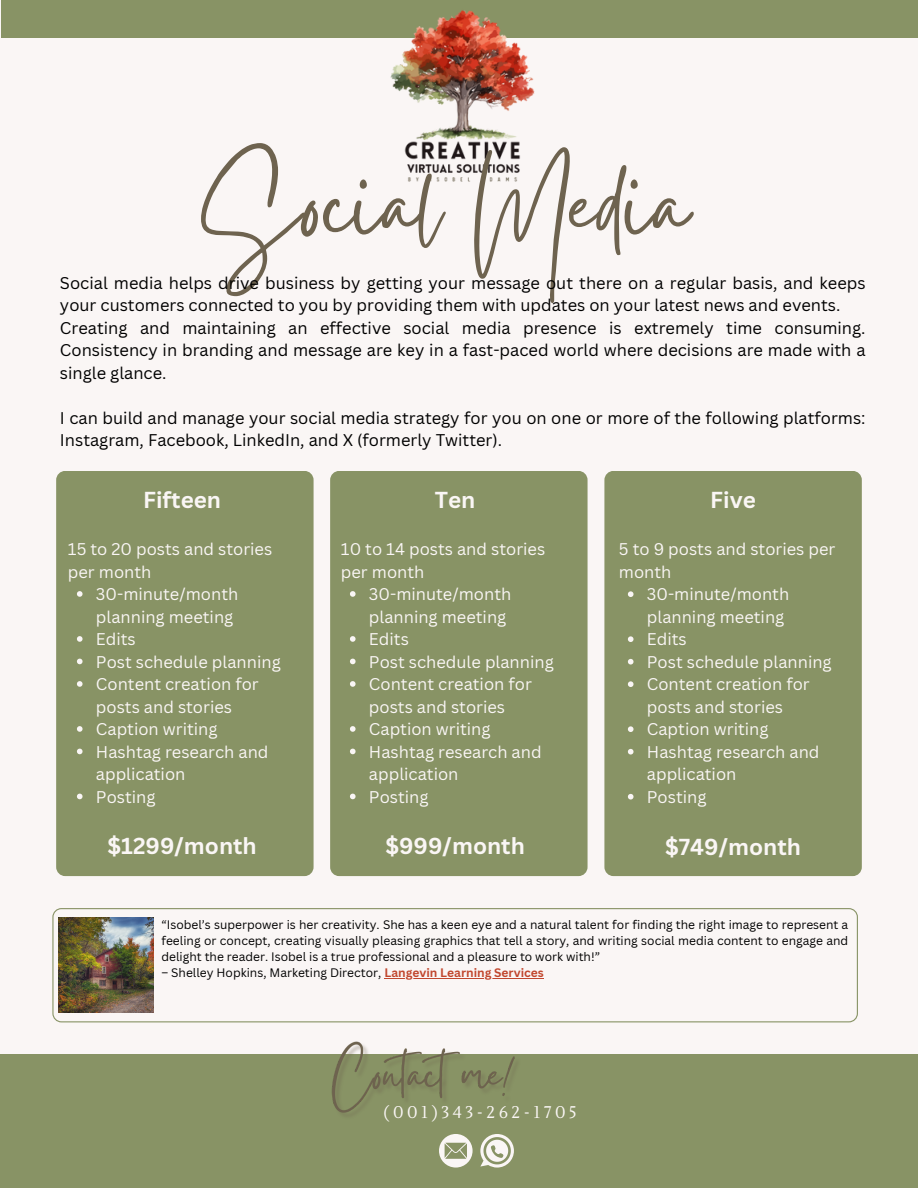
<style>
.page{position:relative;width:918px;height:1188px;background:#faf6f5}
.page>*{position:absolute;margin:0;border:0;box-sizing:border-box;transform-origin:0 0}
.t1{font:125.4px "Gistesy";color:#6e634f}
.t2{font:700 22.5px "Canva Sans";color:#faf6f5}
.t3{font:16.95px "Lustria";letter-spacing:.205em;color:#faf6f5}
.t4{font:16.5px/22.5px "Canva Sans";color:#faf6f5}
.t5{font:16.5px/22.5px "Canva Sans";color:#000}
.t6{font:12px/16px "Canva Sans";color:#000;text-align:justify}
.s1{font-weight:700;color:#c1472e}
</style>
<div class="page">
<div style="left:1px;top:0;width:917px;height:38px;background:#889365"></div>
<div style="left:0;top:1054px;width:918px;height:134px;background:#889365"></div>
<img style="left:390px;top:10px;width:145px;height:172px">
<div style="left:56px;top:471px;width:258px;height:405px;background:#889365;border-radius:9px"></div>
<div style="left:330px;top:471px;width:258px;height:405px;background:#889365;border-radius:9px"></div>
<div style="left:604px;top:471px;width:258px;height:405px;background:#889365;border-radius:9px"></div>
<svg style="left:350px;top:591px;width:6px;height:6px"></svg>
<svg style="left:350px;top:636px;width:6px;height:6px"></svg>
<svg style="left:350px;top:659px;width:6px;height:5px"></svg>
<svg style="left:350px;top:681px;width:6px;height:6px"></svg>
<svg style="left:350px;top:726px;width:6px;height:6px"></svg>
<svg style="left:350px;top:749px;width:6px;height:5px"></svg>
<svg style="left:350px;top:794px;width:6px;height:5px"></svg>
<svg style="left:77px;top:591px;width:6px;height:6px"></svg>
<svg style="left:77px;top:636px;width:6px;height:6px"></svg>
<svg style="left:77px;top:659px;width:6px;height:5px"></svg>
<svg style="left:77px;top:681px;width:6px;height:6px"></svg>
<svg style="left:77px;top:726px;width:6px;height:6px"></svg>
<svg style="left:77px;top:749px;width:6px;height:5px"></svg>
<svg style="left:77px;top:794px;width:6px;height:5px"></svg>
<svg style="left:628px;top:591px;width:6px;height:6px"></svg>
<svg style="left:628px;top:636px;width:6px;height:6px"></svg>
<svg style="left:628px;top:659px;width:6px;height:6px"></svg>
<svg style="left:628px;top:681px;width:6px;height:6px"></svg>
<svg style="left:628px;top:726px;width:6px;height:6px"></svg>
<svg style="left:628px;top:749px;width:6px;height:6px"></svg>
<svg style="left:628px;top:794px;width:6px;height:6px"></svg>
<svg style="left:52px;top:908px;width:806px;height:114px"></svg>
<img style="left:59px;top:918px;width:94px;height:94px">
<hr style="left:384px;top:978px;width:160px;height:1px;background:#c1472e">
<svg style="left:480px;top:1134px;width:34px;height:34px"></svg>
<svg style="left:439px;top:1134px;width:34px;height:34px"></svg>
<img style="left:331px;top:1041px;width:185px;height:75px">
<p class="t1" style="left:201px;top:117px;width:490px">Social Media</p>
<p class="t5" style="left:60px;top:271px;width:807px">Social media helps drive business by getting your message out there on a regular basis, and keeps your customers connected to you by providing them with updates on your latest news and events.</p>
<p class="t5" style="left:60px;top:316px;width:807px;text-align:justify">Creating and maintaining an effective social media presence is extremely time consuming.<br>Consistency in branding and message are key in a fast-paced world where decisions are made with a single glance.</p>
<p class="t5" style="left:60px;top:406px;width:807px">I can build and manage your social media strategy for you on one or more of the following platforms:<br>Instagram, Facebook, LinkedIn, and X (formerly Twitter).</p>
<p class="t2" style="left:143px;top:484px;width:80px">Fifteen</p>
<p class="t4" style="left:68px;top:537px;width:206px">15 to 20 posts and stories per month</p>
<p class="t4" style="left:96px;top:582px;width:144px">30-minute/month planning meeting</p>
<p class="t4" style="left:96px;top:627px;width:41px">Edits</p>
<p class="t4" style="left:96px;top:650px;width:186px">Post schedule planning</p>
<p class="t4" style="left:96px;top:672px;width:164px">Content creation for posts and stories</p>
<p class="t4" style="left:96px;top:717px;width:123px">Caption writing</p>
<p class="t4" style="left:96px;top:740px;width:174px">Hashtag research and application</p>
<p class="t4" style="left:96px;top:785px;width:61px">Posting</p>
<p class="t2" style="left:107px;top:830px;width:151px">$1299/month</p>
<p class="t2" style="left:435px;top:484px;width:42px">Ten</p>
<p class="t4" style="left:341px;top:537px;width:206px">10 to 14 posts and stories per month</p>
<p class="t4" style="left:369px;top:582px;width:144px">30-minute/month planning meeting</p>
<p class="t4" style="left:369px;top:627px;width:41px">Edits</p>
<p class="t4" style="left:369px;top:650px;width:186px">Post schedule planning</p>
<p class="t4" style="left:369px;top:672px;width:164px">Content creation for posts and stories</p>
<p class="t4" style="left:369px;top:717px;width:123px">Caption writing</p>
<p class="t4" style="left:369px;top:740px;width:174px">Hashtag research and application</p>
<p class="t4" style="left:369px;top:785px;width:61px">Posting</p>
<p class="t2" style="left:385px;top:830px;width:141px">$999/month</p>
<p class="t2" style="left:710px;top:484px;width:47px">Five</p>
<p class="t4" style="left:619px;top:538px;width:218px">5 to 9 posts and stories per month</p>
<p class="t4" style="left:647px;top:583px;width:144px">30-minute/month planning meeting</p>
<p class="t4" style="left:647px;top:628px;width:41px">Edits</p>
<p class="t4" style="left:647px;top:650px;width:186px">Post schedule planning</p>
<p class="t4" style="left:647px;top:673px;width:164px">Content creation for posts and stories</p>
<p class="t4" style="left:647px;top:718px;width:123px">Caption writing</p>
<p class="t4" style="left:647px;top:740px;width:174px">Hashtag research and application</p>
<p class="t4" style="left:647px;top:785px;width:61px">Posting</p>
<p class="t2" style="left:665px;top:831px;width:137px">$749/month</p>
<p class="t6" style="left:161px;top:917px;width:688px">“Isobel’s superpower is her creativity. She has a keen eye and a natural talent for finding the right image to represent a feeling or concept, creating visually pleasing graphics that tell a story, and writing social media content to engage and delight the reader. Isobel is a true professional and a pleasure to work with!”</p>
<p class="t6" style="left:161px;top:965px;width:384px">– Shelley Hopkins, Marketing Director, <span class="s1">Langevin Learning Services</span></p>
<p class="t3" style="left:383px;top:1102px;width:195px">(001)343-262-1705</p>
</div>
